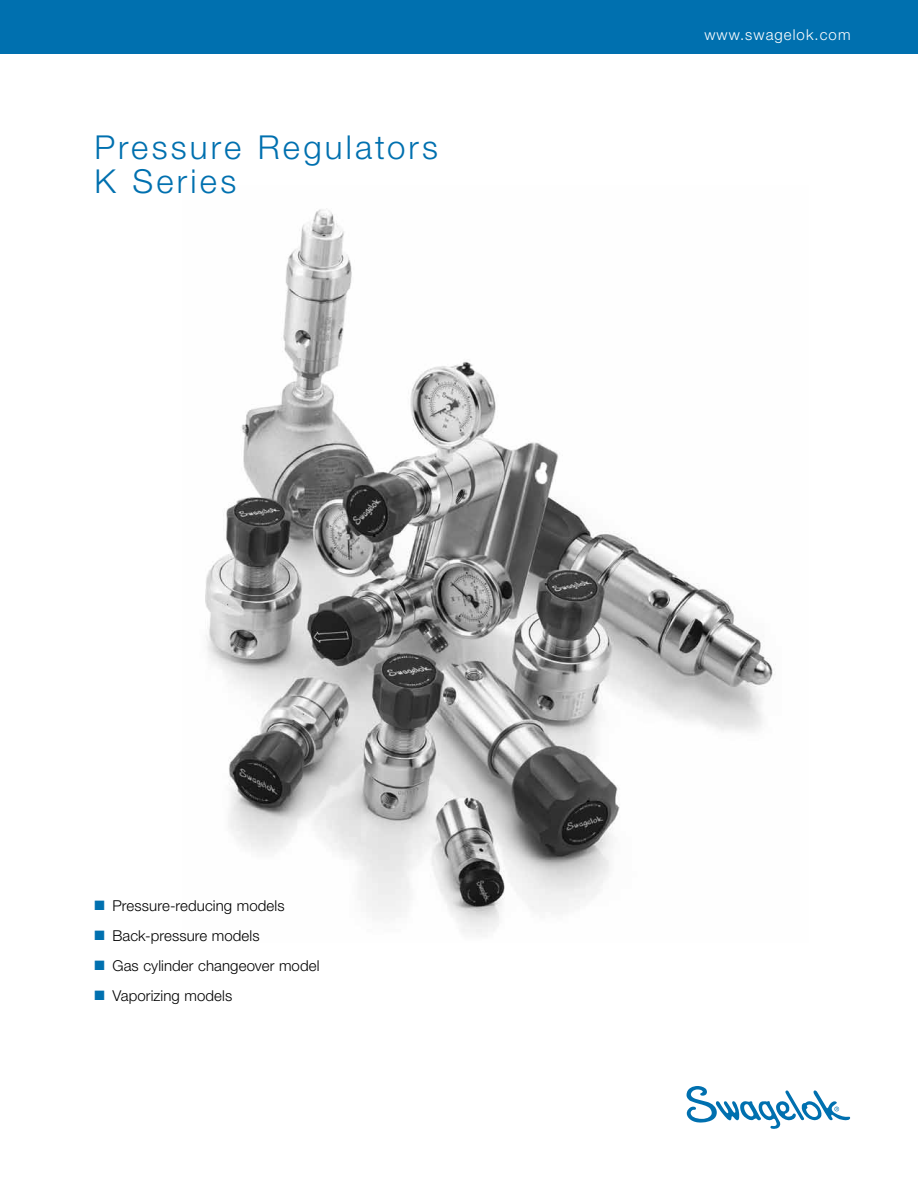
<style>
.page{position:relative;width:918px;height:1188px;background:#fff}
.page>*{position:absolute;margin:0;border:0;box-sizing:border-box;transform-origin:0 0}
.t1{font:300 33px/34.5px "Helvetica Neue LT Std";letter-spacing:.095em;color:#0070af}
.t2{font:300 15px "Helvetica Neue LT Std";letter-spacing:.005em;color:#000}
.t3{font:300 15px "Helvetica Neue LT Std";letter-spacing:.07em;color:#fff}
.s1{color:#0070af}
</style>
<div class="page">
<svg style="left:687px;top:1086px;width:163px;height:43px"></svg>
<div style="left:0;top:0;width:918px;height:54px;background:#0070af"></div>
<img style="left:205px;top:208px;width:571px;height:726px">
<h1 class="t1" style="left:94px;top:129px;width:345px">Pressure Regulators<br>K Series</h1>
<p class="t3" style="left:704px;top:26px;width:148px">www.swagelok.com</p>
<p class="t2" style="left:94px;top:896px;width:192px"><span class="s1">■</span> Pressure-reducing models</p>
<p class="t2" style="left:94px;top:926px;width:167px"><span class="s1">■</span> Back-pressure models</p>
<p class="t2" style="left:94px;top:956px;width:227px"><span class="s1">■</span> Gas cylinder changeover model</p>
<p class="t2" style="left:94px;top:986px;width:139px"><span class="s1">■</span> Vaporizing models</p>
</div>
